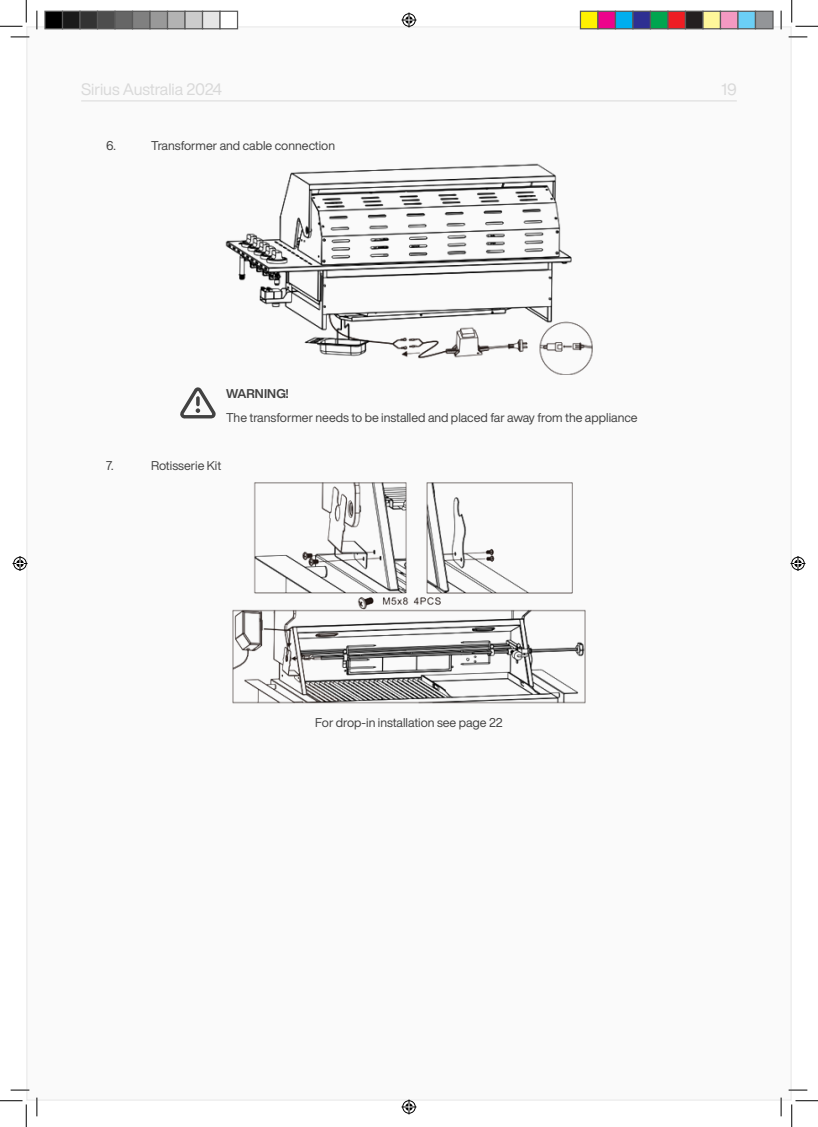
<style>
.page{position:relative;width:818px;height:1127px;background:#fff}
.page>*{position:absolute;margin:0;border:0;box-sizing:border-box;transform-origin:0 0}
.t1{font:16.25px "Helvetica Now Display";color:#d9d9d9}
.t2{font:12.5px "Helvetica Now Display";color:#424242}
.t3{font:700 12.5px "Helvetica Now Display";letter-spacing:.01em;color:#424242}
</style>
<div class="page">
<div style="left:26px;top:26px;width:766px;height:1074px;background:#fafafa;border:1px solid #ebebeb"></div>
<hr style="left:81px;top:101px;width:656px;height:1px;background:#d9d9d9">
<img style="left:226px;top:163px;width:366px;height:212px">
<svg style="left:180px;top:387px;width:36px;height:31px"></svg>
<img style="left:233px;top:482px;width:352px;height:220px">
<svg style="left:11px;top:36px;width:18px;height:2px"></svg>
<svg style="left:788px;top:36px;width:19px;height:2px"></svg>
<svg style="left:11px;top:1088px;width:18px;height:2px"></svg>
<svg style="left:788px;top:1088px;width:19px;height:2px"></svg>
<svg style="left:36px;top:11px;width:2px;height:18px"></svg>
<svg style="left:36px;top:1097px;width:2px;height:18px"></svg>
<svg style="left:780px;top:11px;width:2px;height:18px"></svg>
<svg style="left:780px;top:1097px;width:2px;height:18px"></svg>
<svg style="left:0;top:0;width:27px;height:27px"></svg>
<svg style="left:0;top:1100px;width:27px;height:26px"></svg>
<svg style="left:791px;top:0;width:27px;height:27px"></svg>
<svg style="left:791px;top:1100px;width:27px;height:26px"></svg>
<svg style="left:401px;top:13px;width:15px;height:15px"></svg>
<svg style="left:401px;top:1099px;width:15px;height:15px"></svg>
<svg style="left:13px;top:556px;width:15px;height:15px"></svg>
<svg style="left:790px;top:556px;width:15px;height:15px"></svg>
<div style="left:45px;top:11px;width:18px;height:18px;background:#000"></div>
<div style="left:44px;top:11px;width:19px;height:18px;border:1px solid #595959"></div>
<div style="left:63px;top:11px;width:17px;height:18px;background:#1a1a1a"></div>
<div style="left:62px;top:11px;width:19px;height:18px;border:1px solid #595959"></div>
<div style="left:80px;top:11px;width:18px;height:18px;background:#333"></div>
<div style="left:79px;top:11px;width:19px;height:18px;border:1px solid #595959"></div>
<div style="left:98px;top:11px;width:17px;height:18px;background:#4d4d4d"></div>
<div style="left:97px;top:11px;width:19px;height:18px;border:1px solid #595959"></div>
<div style="left:115px;top:11px;width:18px;height:18px;background:#666"></div>
<div style="left:114px;top:11px;width:19px;height:18px;border:1px solid #595959"></div>
<div style="left:133px;top:11px;width:17px;height:18px;background:#808080"></div>
<div style="left:132px;top:11px;width:19px;height:18px;border:1px solid #595959"></div>
<div style="left:150px;top:11px;width:18px;height:18px;background:#999"></div>
<div style="left:149px;top:11px;width:19px;height:18px;border:1px solid #595959"></div>
<div style="left:168px;top:11px;width:17px;height:18px;background:#b3b3b3"></div>
<div style="left:167px;top:11px;width:19px;height:18px;border:1px solid #595959"></div>
<div style="left:185px;top:11px;width:18px;height:18px;background:#ccc"></div>
<div style="left:184px;top:11px;width:19px;height:18px;border:1px solid #595959"></div>
<div style="left:203px;top:11px;width:17px;height:18px;background:#e6e6e6"></div>
<div style="left:202px;top:11px;width:19px;height:18px;border:1px solid #595959"></div>
<div style="left:220px;top:11px;width:18px;height:18px;background:#fff"></div>
<div style="left:219px;top:11px;width:19px;height:18px;border:1px solid #595959"></div>
<div style="left:580px;top:11px;width:18px;height:18px;background:#fff101"></div>
<div style="left:580px;top:11px;width:18px;height:18px;border:1px solid #595959"></div>
<div style="left:598px;top:11px;width:17px;height:18px;background:#ed028c"></div>
<div style="left:597px;top:11px;width:19px;height:18px;border:1px solid #595959"></div>
<div style="left:615px;top:11px;width:18px;height:18px;background:#00aeef"></div>
<div style="left:615px;top:11px;width:18px;height:18px;border:1px solid #595959"></div>
<div style="left:633px;top:11px;width:17px;height:18px;background:#2e3092"></div>
<div style="left:632px;top:11px;width:19px;height:18px;border:1px solid #595959"></div>
<div style="left:650px;top:11px;width:18px;height:18px;background:#00a54f"></div>
<div style="left:650px;top:11px;width:18px;height:18px;border:1px solid #595959"></div>
<div style="left:668px;top:11px;width:17px;height:18px;background:#ee1d23"></div>
<div style="left:667px;top:11px;width:19px;height:18px;border:1px solid #595959"></div>
<div style="left:685px;top:11px;width:18px;height:18px;background:#231f20"></div>
<div style="left:685px;top:11px;width:18px;height:18px;border:1px solid #595959"></div>
<div style="left:703px;top:11px;width:17px;height:18px;background:#fff79a"></div>
<div style="left:702px;top:11px;width:19px;height:18px;border:1px solid #595959"></div>
<div style="left:720px;top:11px;width:18px;height:18px;background:#f499c2"></div>
<div style="left:720px;top:11px;width:18px;height:18px;border:1px solid #595959"></div>
<div style="left:738px;top:11px;width:17px;height:18px;background:#6bcff6"></div>
<div style="left:737px;top:11px;width:19px;height:18px;border:1px solid #595959"></div>
<div style="left:755px;top:11px;width:18px;height:18px;background:#939598"></div>
<div style="left:755px;top:11px;width:18px;height:18px;border:1px solid #595959"></div>
<h1 class="t1" style="left:81px;top:78px;width:142px">Sirius Australia 2024</h1>
<h1 class="t1" style="left:721px;top:78px;width:17px">19</h1>
<p class="t2" style="left:106px;top:137px;width:11px">6.</p>
<p class="t2" style="left:151px;top:137px;width:185px">Transformer and cable connection</p>
<p class="t3" style="left:226px;top:385px;width:64px">WARNING!</p>
<p class="t2" style="left:226px;top:408px;width:413px">The transformer needs to be installed and placed far away from the appliance</p>
<p class="t2" style="left:106px;top:457px;width:9px">7.</p>
<p class="t2" style="left:151px;top:457px;width:72px">Rotisserie Kit</p>
<p class="t2" style="left:315px;top:713px;width:189px">For drop-in installation see page 22</p>
</div>
